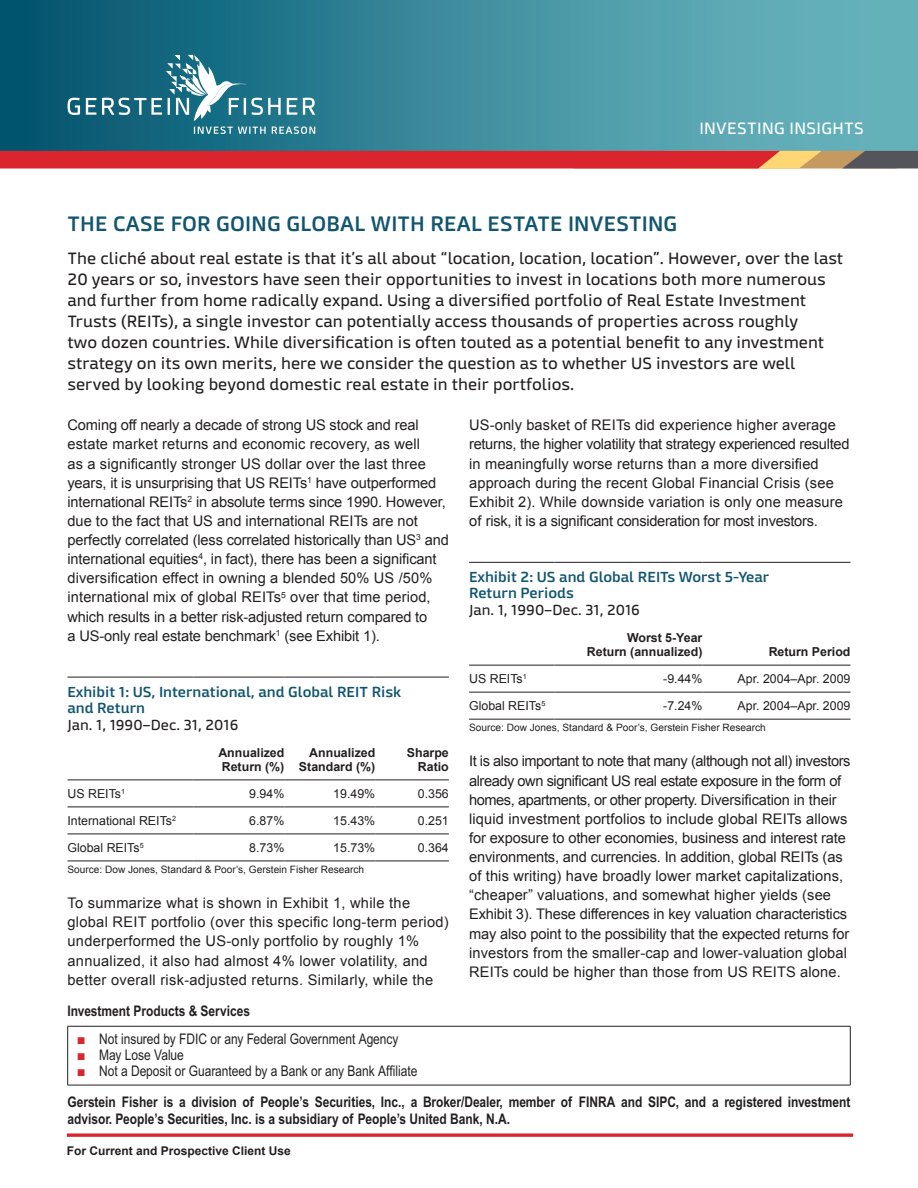
<style>
.page{position:relative;width:918px;height:1188px;background:#fff}
.page>*{position:absolute;margin:0;border:0;box-sizing:border-box;transform-origin:0 0}
.GF_2017_Piece_Titl{font:600 21px "Mangerica";letter-spacing:.01em;color:#11556f}
.GF_2017_Summary{font:16.5px/21px "Mangerica";color:#231f20}
.t1{font:16.5px "Mangerica";letter-spacing:.02em;color:#fff}
.GF_2017_Body_9_75{font:14.7px/19.2px "Arial";color:#231f20}
.GF_2017_Body_9_75-2{font:14.7px/19.2px "Arial";letter-spacing:.02em;color:#231f20}
.GF_2017_Disclosure{font:700 14.7px/16.2px "Arial Narrow";color:#231f20}
.GF_2017_Exhibit_Ta{font:600 14.7px/16.5px "Mangerica";color:#11556f}
.t2{font:14.7px "Arial Narrow";color:#231f20}
.GF_2017_Exhibit_Ta-2{font:12.3px "Arial";color:#231f20}
.GF_2017_Exhibit_T{font:700 12.3px/14.2px "Arial";color:#231f20;text-align:right}
.GF_2017_Disclosure-2{font:700 12px "Arial";color:#231f20}
.GF_2017_Exhibit_So{font:10.2px "Arial";color:#231f20}
.s1{font-weight:400;color:#231f20}
.s2{font-family:"Arial";color:#da252e}
</style>
<div class="page">
<svg style="left:67px;top:1133px;width:786px;height:4px;background:#df464e"></svg>
<div style="left:0;top:0;width:918px;height:151px;background:linear-gradient(to right,#025570,#72bdc5)"></div>
<svg style="left:0;top:151px;width:918px;height:18px;background:#d23a3b"></svg>
<svg style="left:68px;top:98px;width:12px;height:17px"></svg>
<svg style="left:86px;top:55px;width:229px;height:79px;background:#387f93"></svg>
<hr style="left:68px;top:807px;width:126px;height:1px;background:#231f20">
<hr style="left:194px;top:807px;width:90px;height:1px;background:#231f20">
<hr style="left:284px;top:807px;width:91px;height:1px;background:#231f20">
<hr style="left:375px;top:807px;width:74px;height:1px;background:#231f20">
<hr style="left:68px;top:834px;width:126px;height:1px;background:#231f20">
<hr style="left:194px;top:834px;width:90px;height:1px;background:#231f20">
<hr style="left:284px;top:834px;width:91px;height:1px;background:#231f20">
<hr style="left:375px;top:834px;width:74px;height:1px;background:#231f20">
<hr style="left:68px;top:780px;width:126px;height:1px;background:#231f20">
<hr style="left:194px;top:780px;width:90px;height:1px;background:#231f20">
<hr style="left:284px;top:780px;width:91px;height:1px;background:#231f20">
<hr style="left:375px;top:780px;width:74px;height:1px;background:#231f20">
<hr style="left:68px;top:861px;width:126px;height:1px;background:#231f20">
<hr style="left:194px;top:861px;width:90px;height:1px;background:#231f20">
<hr style="left:284px;top:861px;width:91px;height:1px;background:#231f20">
<hr style="left:375px;top:861px;width:74px;height:1px;background:#231f20">
<hr style="left:68px;top:677px;width:126px;height:1px;background:#231f20">
<hr style="left:194px;top:677px;width:90px;height:1px;background:#231f20">
<hr style="left:284px;top:677px;width:91px;height:1px;background:#231f20">
<hr style="left:375px;top:677px;width:74px;height:1px;background:#231f20">
<hr style="left:469px;top:692px;width:85px;height:1px;background:#231f20">
<hr style="left:554px;top:692px;width:148px;height:1px;background:#231f20">
<hr style="left:702px;top:692px;width:148px;height:1px;background:#231f20">
<hr style="left:469px;top:665px;width:85px;height:1px;background:#231f20">
<hr style="left:554px;top:665px;width:148px;height:1px;background:#231f20">
<hr style="left:702px;top:665px;width:148px;height:1px;background:#231f20">
<hr style="left:469px;top:719px;width:85px;height:1px;background:#231f20">
<hr style="left:554px;top:719px;width:148px;height:1px;background:#231f20">
<hr style="left:702px;top:719px;width:148px;height:1px;background:#231f20">
<hr style="left:469px;top:562px;width:85px;height:1px;background:#231f20">
<hr style="left:554px;top:562px;width:148px;height:1px;background:#231f20">
<hr style="left:702px;top:562px;width:148px;height:1px;background:#231f20">
<hr style="left:68px;top:1026px;width:782px;height:1px;background:#231f20">
<hr style="left:67px;top:1026px;width:1px;height:59px;background:#231f20">
<hr style="left:850px;top:1026px;width:1px;height:59px;background:#231f20">
<hr style="left:68px;top:1085px;width:782px;height:1px;background:#231f20">
<p class="t1" style="left:699px;top:118px;width:166px">INVESTING INSIGHTS</p>
<p class="GF_2017_Piece_Titl" style="left:68px;top:211px;width:611px">THE CASE FOR GOING GLOBAL WITH REAL ESTATE INVESTING</p>
<p class="GF_2017_Summary" style="left:68px;top:248px;width:777px">The cliché about real estate is that it’s all about “location, location, location”. However, over the last 20 years or so, investors have seen their opportunities to invest in locations both more numerous and further from home radically expand. Using a diversified portfolio of Real Estate Investment Trusts (REITs), a single investor can potentially access thousands of properties across roughly<br>two dozen countries. While diversification is often touted as a potential benefit to any investment strategy on its own merits, here we consider the question as to whether US investors are well served by looking beyond domestic real estate in their portfolios.</p>
<p class="GF_2017_Body_9_75" style="left:68px;top:416px;width:383px">Coming off nearly a decade of strong US stock and real estate market returns and economic recovery, as well<br>as a significantly stronger US dollar over the last three years, it is unsurprising that US REITs<sup>1</sup> have outperformed international REITs<sup>2</sup> in absolute terms since 1990. However, due to the fact that US and international REITs are not perfectly correlated (less correlated historically than US<sup>3</sup> and international equities<sup>4</sup>, in fact), there has been a significant diversification effect in owning a blended 50% US /50% international mix of global REITs<sup>5</sup> over that time period, which results in a better risk-adjusted return compared to<br>a US-only real estate benchmark<sup>1</sup> (see Exhibit 1).</p>
<p class="GF_2017_Body_9_75" style="left:469px;top:416px;width:382px">US-only basket of REITs did experience higher average returns, the higher volatility that strategy experienced resulted in meaningfully worse returns than a more diversified approach during the recent Global Financial Crisis (see Exhibit 2). While downside variation is only one measure of risk, it is a significant consideration for most investors.</p>
<p class="GF_2017_Exhibit_Ta" style="left:469px;top:569px;width:302px">Exhibit 2: US and Global REITs Worst 5-Year<br>Return Periods<br><span class="s1">Jan. 1, 1990–Dec. 31, 2016</span></p>
<p class="GF_2017_Exhibit_T" style="left:587px;top:631px;width:117px">Worst 5-Year<br>Return (annualized)</p>
<p class="GF_2017_Exhibit_T" style="left:769px;top:645px;width:83px">Return Period</p>
<p class="GF_2017_Exhibit_Ta" style="left:68px;top:683px;width:335px">Exhibit 1: US, International, and Global REIT Risk and Return<br><span class="s1">Jan. 1, 1990–Dec. 31, 2016</span></p>
<p class="GF_2017_Exhibit_T" style="left:218px;top:746px;width:68px;text-align:left">Annualized<br>Return (%)</p>
<p class="GF_2017_Exhibit_T" style="left:299px;top:746px;width:78px">Annualized<br>Standard (%)</p>
<p class="GF_2017_Exhibit_T" style="left:407px;top:746px;width:43px">Sharpe<br>Ratio</p>
<p class="GF_2017_Exhibit_Ta-2" style="left:68px;top:786px;width:59px">US REITs<sup>1</sup></p>
<p class="GF_2017_Exhibit_Ta-2" style="left:249px;top:786px;width:37px">9.94%</p>
<p class="GF_2017_Exhibit_Ta-2" style="left:333px;top:786px;width:43px">19.49%</p>
<p class="GF_2017_Exhibit_Ta-2" style="left:418px;top:786px;width:32px">0.356</p>
<p class="GF_2017_Exhibit_Ta-2" style="left:68px;top:813px;width:110px">International REITs<sup>2</sup></p>
<p class="GF_2017_Exhibit_Ta-2" style="left:249px;top:813px;width:37px">6.87%</p>
<p class="GF_2017_Exhibit_Ta-2" style="left:333px;top:813px;width:43px">15.43%</p>
<p class="GF_2017_Exhibit_Ta-2" style="left:418px;top:813px;width:32px">0.251</p>
<p class="GF_2017_Exhibit_Ta-2" style="left:68px;top:840px;width:78px">Global REITs<sup>5</sup></p>
<p class="GF_2017_Exhibit_Ta-2" style="left:249px;top:840px;width:37px">8.73%</p>
<p class="GF_2017_Exhibit_Ta-2" style="left:333px;top:840px;width:43px">15.73%</p>
<p class="GF_2017_Exhibit_Ta-2" style="left:418px;top:840px;width:32px">0.364</p>
<p class="GF_2017_Exhibit_So" style="left:68px;top:862px;width:298px">Source: Dow Jones, Standard &amp; Poor’s, Gerstein Fisher Research</p>
<p class="GF_2017_Body_9_75-2" style="left:68px;top:894px;width:383px">To summarize what is shown in Exhibit 1, while the global REIT portfolio (over this specific long-term period) underperformed the US-only portfolio by roughly 1% annualized, it also had almost 4% lower volatility, and better overall risk-adjusted returns. Similarly, while the</p>
<p class="GF_2017_Exhibit_Ta-2" style="left:469px;top:671px;width:59px">US REITs<sup>1</sup></p>
<p class="GF_2017_Exhibit_Ta-2" style="left:663px;top:671px;width:41px">-9.44%</p>
<p class="GF_2017_Exhibit_Ta-2" style="left:738px;top:671px;width:114px">Apr. 2004–Apr. 2009</p>
<p class="GF_2017_Exhibit_Ta-2" style="left:469px;top:698px;width:78px">Global REITs<sup>5</sup></p>
<p class="GF_2017_Exhibit_Ta-2" style="left:663px;top:698px;width:41px">-7.24%</p>
<p class="GF_2017_Exhibit_Ta-2" style="left:738px;top:698px;width:114px">Apr. 2004–Apr. 2009</p>
<p class="GF_2017_Exhibit_So" style="left:469px;top:721px;width:298px">Source: Dow Jones, Standard &amp; Poor’s, Gerstein Fisher Research</p>
<p class="GF_2017_Body_9_75" style="left:469px;top:752px;width:383px">It is also important to note that many (although not all) investors already own significant US real estate exposure in the form of homes, apartments, or other property. Diversification in their liquid investment portfolios to include global REITs allows for exposure to other economies, business and interest rate environments, and currencies. In addition, global REITs (as of this writing) have broadly lower market capitalizations, “cheaper” valuations, and somewhat higher yields (see Exhibit 3). These differences in key valuation characteristics may also point to the possibility that the expected returns for investors from the smaller-cap and lower-valuation global REITs could be higher than those from US REITS alone.</p>
<p class="GF_2017_Disclosure" style="left:68px;top:1002px;width:184px">Investment Products &amp; Services</p>
<p class="t2" style="left:77px;top:1030px;width:323px"><span class="s2">■</span> Not insured by FDIC or any Federal Government Agency</p>
<p class="t2" style="left:77px;top:1046px;width:109px"><span class="s2">■</span> May Lose Value</p>
<p class="t2" style="left:77px;top:1062px;width:342px"><span class="s2">■</span> Not a Deposit or Guaranteed by a Bank or any Bank Affiliate</p>
<p class="GF_2017_Disclosure" style="left:68px;top:1094px;width:785px">Gerstein Fisher is a division of People’s Securities, Inc., a Broker/Dealer, member of FINRA and SIPC, and a registered investment advisor. People’s Securities, Inc. is a subsidiary of People’s United Bank, N.A.</p>
<p class="GF_2017_Disclosure-2" style="left:67px;top:1142px;width:226px">For Current and Prospective Client Use</p>
</div>
